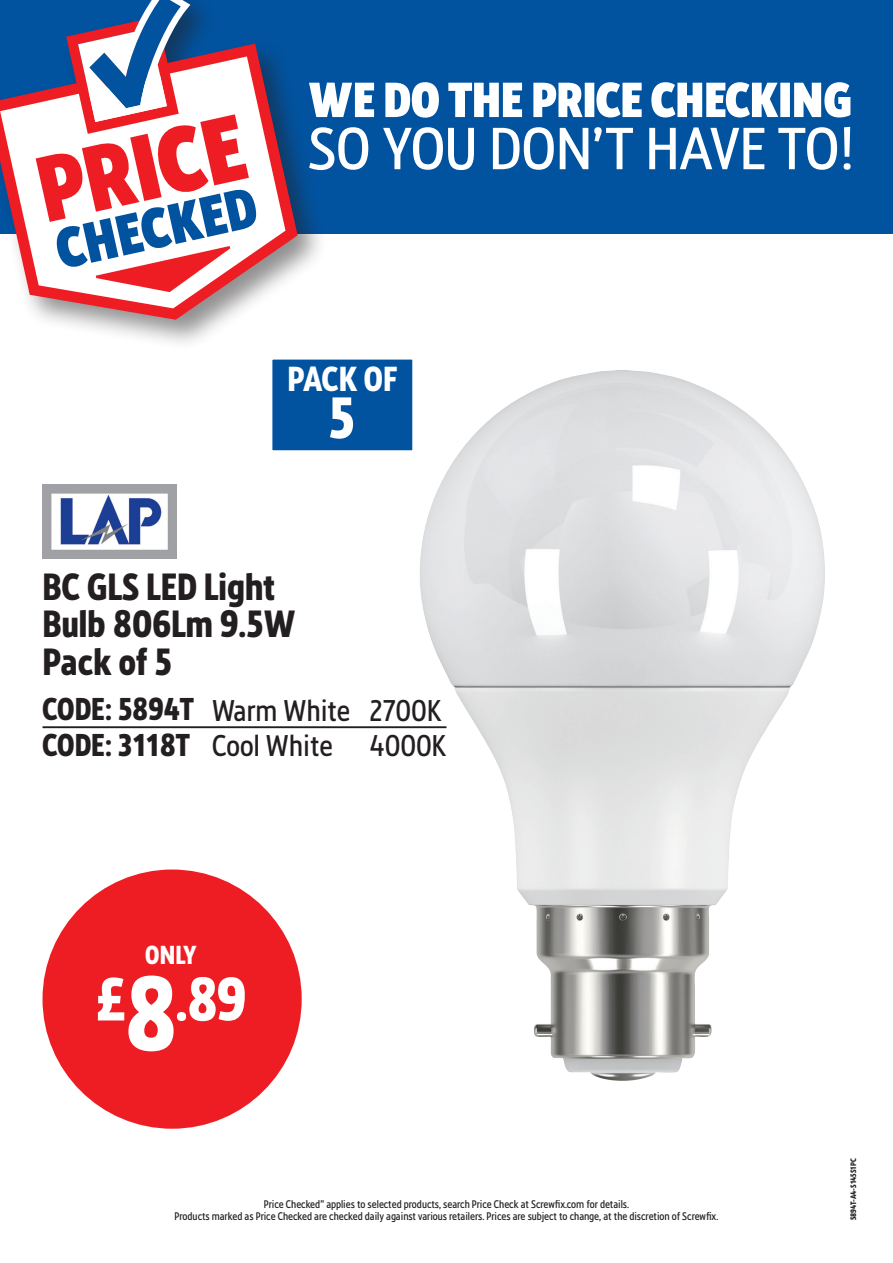
<style>
.page{position:relative;width:893px;height:1263px;background:#fff}
.page>*{position:absolute;margin:0;border:0;box-sizing:border-box;transform-origin:0 0}
.SFX_Selling_Price{font:700 57.75px "Screwfix";color:#fff}
.Headers{font:700 55.2px "Screwfix";color:#fff}
.Item_heading-K{font:700 36px/37.5px "Screwfix";color:#231f20}
.Headers-2{font:700 33px "Screwfix";color:#fff}
.CODE_with_NO_rule{font:700 30px "Screwfix";color:#231f20}
.CODE_with_rule-tabl{font:28.5px "Screwfix";color:#231f20}
.CODE_with_NO_rule-2{font:28.5px "Screwfix";letter-spacing:-.005em;color:#231f20}
.SFX_Price_Only--A{font:700 24.75px "Screwfix";color:#fff}
.Was_price_info_k-cen{font:10.5px/12px "Screwfix";letter-spacing:-.005em;color:#231f20;text-align:center}
.POS_codeonside-K{font:700 7.5px "Screwfix";color:#231f20}
.s1{font-weight:700;font-size:30px}
.s2{font-weight:400;font-size:28.5px}
.s3{font-size:99px}
</style>
<div class="page">
<div style="left:0;top:0;width:893px;height:234px;background:#0153a0"></div>
<div style="left:0;top:0;width:329px;height:351px;background:#231f20;opacity:.5"></div>
<svg style="left:0;top:44px;width:298px;height:276px"></svg>
<svg style="left:36px;top:0;width:222px;height:292px"></svg>
<svg style="left:309px;top:82px;width:541px;height:36px"></svg>
<svg style="left:309px;top:127px;width:542px;height:43px"></svg>
<div style="left:43px;top:869px;width:259px;height:260px;background:#ee1d23;border-radius:50%"></div>
<img style="left:414px;top:370px;width:411px;height:711px">
<img style="left:42px;top:485px;width:135px;height:74px">
<hr style="left:43px;top:726px;width:403px;height:2px;background:#231f20">
<div style="left:268px;top:355px;width:149px;height:100px;background:#0153a0;border:4px solid #fff"></div>
<p class="Headers-2" style="left:288px;top:357px;width:111px">PACK OF</p>
<p class="Headers" style="left:329px;top:381px;width:28px">5</p>
<p class="Item_heading-K" style="left:43px;top:567px;width:255px">BC GLS LED Light<br>Bulb 806Lm 9.5W<br>Pack of 5</p>
<p class="CODE_with_rule-tabl" style="left:43px;top:691px;width:401px"><span class="s1">CODE: 5894T</span> Warm White 2700K</p>
<p class="CODE_with_NO_rule" style="left:43px;top:724px;width:292px">CODE: 3118T <span class="s2">Cool White</span></p>
<p class="CODE_with_NO_rule-2" style="left:370px;top:727px;width:78px">4000K</p>
<p class="SFX_Price_Only--A" style="left:145px;top:938px;width:53px">ONLY</p>
<p class="SFX_Selling_Price" style="left:96px;top:960px;width:151px">£<span class="s3">8</span>.89</p>
<p class="Was_price_info_k-cen" style="left:175px;top:1198px;width:545px">Price Checked” applies to selected products, search Price Check at Screwfix.com for details.<br>Products marked as Price Checked are checked daily against various retailers. Prices are subject to change, at the discretion of Screwfix.</p>
<p class="POS_codeonside-K" style="left:848px;top:1220px;width:63px;rotate:-90deg">5894T-A4-S145S1PC</p>
</div>
